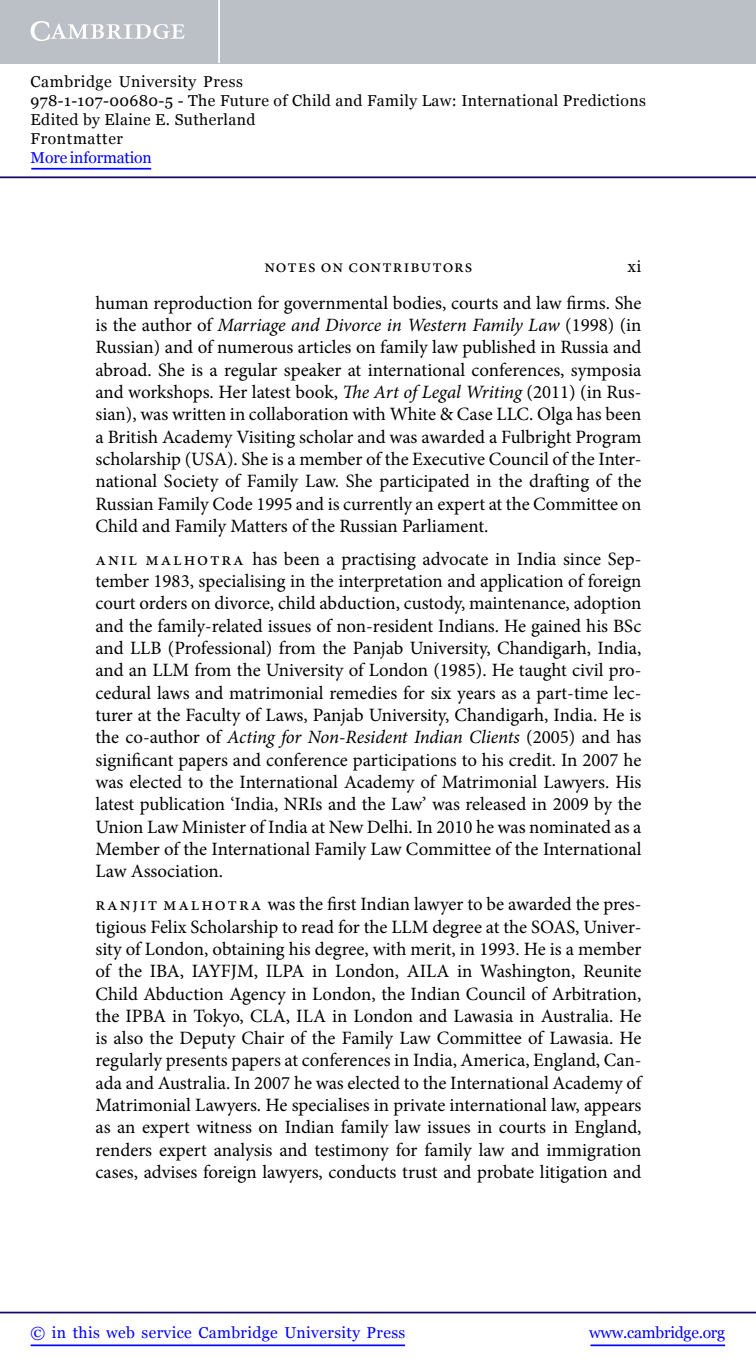
<style>
.page{position:relative;width:756px;height:1371px;background:#fff}
.page>*{position:absolute;margin:0;border:0;box-sizing:border-box;transform-origin:0 0}
.t1{font:18.9px/22.2px "Minion Pro";letter-spacing:.005em;color:#000;text-align:justify}
.t2{font:18.9px/22.2px "Minion Pro";letter-spacing:.1em;color:#000}
.t3{font:18.38px "Minion Pro";letter-spacing:.055em;color:#000}
.t4{font:15.75px/18.9px "Georgia";letter-spacing:.025em;color:#000}
.t5{font:15.75px "Georgia";letter-spacing:.025em;color:#00f}
.t6{font:15.75px "Georgia";letter-spacing:-.015em;color:#00f}
.t7{font:15.75px "Georgia";letter-spacing:-.01em;color:#00f}
.s1{font-style:italic}
</style>
<div class="page">
<hr style="left:591px;top:1344px;width:134px;height:1px;background:#00f">
<hr style="left:0;top:1311px;width:756px;height:2px;background:#150666">
<hr style="left:31px;top:1344px;width:374px;height:1px;background:#00f">
<div style="left:0;top:0;width:756px;height:63px;background:#bac0c6"></div>
<svg style="left:31px;top:21px;width:154px;height:20px"></svg>
<hr style="left:218px;top:0;width:2px;height:63px;background:#fff">
<hr style="left:0;top:176px;width:756px;height:2px;background:#150666">
<hr style="left:31px;top:168px;width:120px;height:1px;background:#00f">
<p class="t4" style="left:31px;top:72px;width:617px">Cambridge University Press<br>978-1-107-00680-5 - The Future of Child and Family Law: International Predictions Edited by Elaine E. Sutherland<br>Frontmatter</p>
<p class="t7" style="left:31px;top:148px;width:123px">More information</p>
<p class="t3" style="left:265px;top:254px;width:209px">notes on contributors</p>
<p class="t3" style="left:627px;top:254px;width:16px">xi</p>
<p class="t1" style="left:95px;top:292px;width:548px">human reproduction for governmental bodies, courts and law firms. She is the author of <span class="s1">Marriage and Divorce in Western Family Law</span> (1998) (in Russian) and of numerous articles on family law published in Russia and abroad. She is a regular speaker at international conferences, symposia and workshops. Her latest book, <span class="s1">The Art of Legal Writing</span> (2011) (in Rus&shy;sian), was written in collaboration with White &amp; Case LLC. Olga has been a British Academy Visiting scholar and was awarded a Fulbright Program scholarship (USA). She is a member of the Executive Council of the Inter&shy;national Society of Family Law. She participated in the drafting of the Russian Family Code 1995 and is currently an expert at the Committee on Child and Family Matters of the Russian Parliament.</p>
<p class="t1" style="left:95px;top:547px;width:548px">Anil Malhotra has been a practising advocate in India since Sep&shy;tember 1983, specialising in the interpretation and application of foreign court orders on divorce, child abduction, custody, maintenance, adoption and the family-related issues of non-resident Indians. He gained his BSc and LLB (Professional) from the Panjab University, Chandigarh, India, and an LLM</p>
<p class="t1" style="left:95px;top:659px;width:548px;text-indent:99px">from the University of London (1985). He taught civil pro&shy;cedural laws and matrimonial remedies for six years as a part-time lec&shy;turer at the Faculty of Laws, Panjab University, Chandigarh, India. He is the co-author of <span class="s1">Acting for Non-Resident Indian Clients</span> (2005) and has significant papers and conference participations to his credit. In 2007 he was elected to the International Academy of Matrimonial Lawyers. His latest publication ‘India, NRIs and the Law’ was released in 2009 by the Union Law Minister of India at New D elhi. In 2010 he was nominated as a -Member of the International Family Law Committee of the International Law Association.</p>
<p class="t2" style="left:95px;top:893px;width:547px">Ranjit Malhotra was the first Indian lawyer to be awarded the pres&shy;tigious Felix Scholarship to read for the LLM</p>
<p class="t1" style="left:95px;top:915px;width:548px;text-indent:337px">degree at the SOAS, Univer&shy;sity of London, obtaining his degree, with merit, in 1993. He is a member of the IBA, IAYFJM, ILPA in London, AILA</p>
<p class="t1" style="left:96px;top:960px;width:547px;text-indent:362px">in Washington, Reunite Child Abduction Agency in London, the Indian Council of -Arbitration, the IPBA in Tokyo, CLA, ILA</p>
<p class="t1" style="left:96px;top:1004px;width:548px;text-indent:237px">in London and Lawasia in Australia. He is also the D eputy Chair of the Family Law Committee of Lawasia. He regularly presents papers at conferences in India, America, England, Can&shy;ada and Australia. In 2007 he was elected to the International Academy of Matrimonial Lawyers. He specialises in private international law, appears as an expert witness on Indian family law issues in courts in England, renders expert analysis and testimony for family law and immigration cases, advises foreign lawyers, conducts trust and probate litigation and</p>
<p class="t5" style="left:31px;top:1323px;width:376px">© in this web service Cambridge University Press</p>
<p class="t6" style="left:589px;top:1323px;width:137px">www.cambridge.org</p>
</div>
